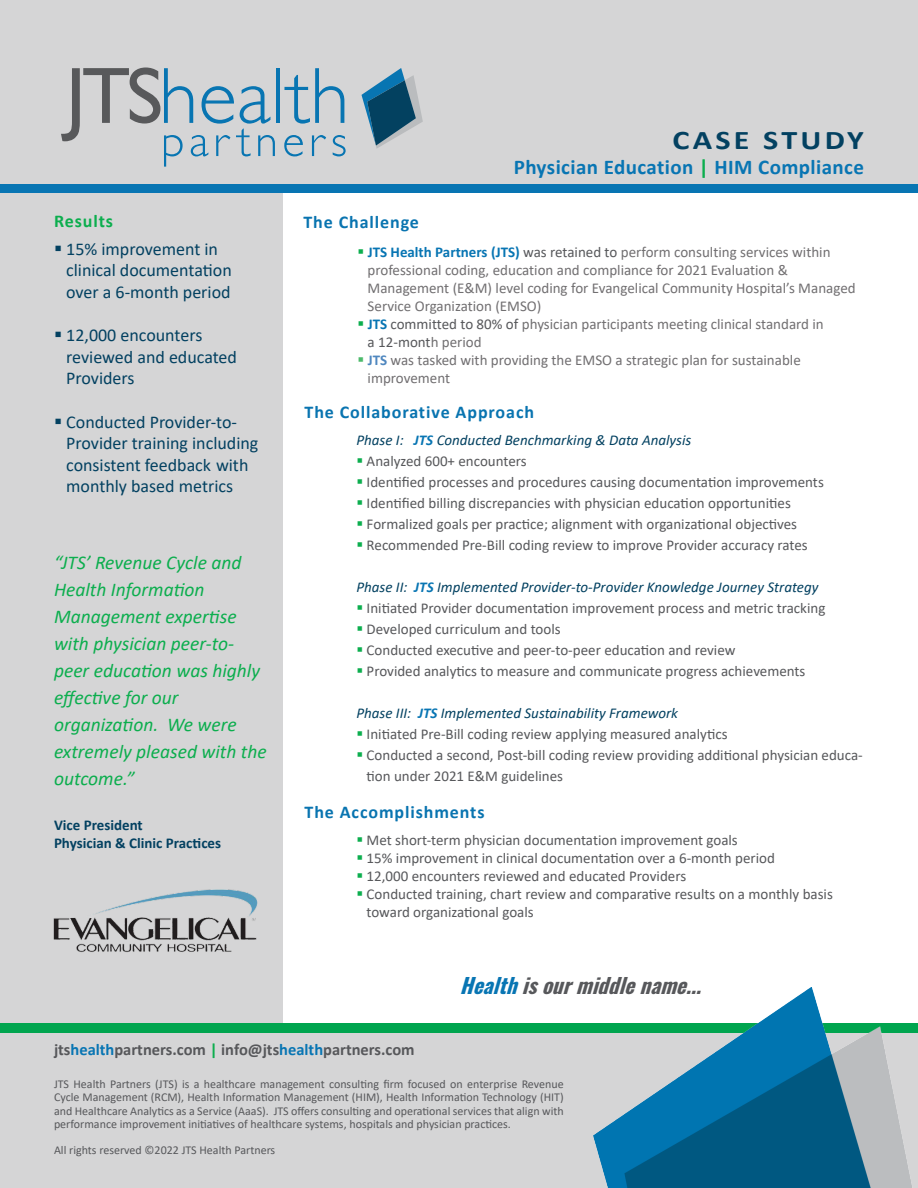
<style>
.page{position:relative;width:918px;height:1188px;background:#fff}
.page>*{position:absolute;margin:0;border:0;box-sizing:border-box;transform-origin:0 0}
.t1{font:700 27px "Calibri";letter-spacing:.1em;color:#034161;scale:1.19 1}
.t2{font:700 21px "Calibri";letter-spacing:.02em;color:#0875b3}
.t3{font:italic 700 21px "Oswald";color:#57585b}
.t4{font:italic 19.5px/27px "Calibri";color:#0cae4e}
.t5{font:18px/21.6px "Calibri";color:#034161}
.t6{font:700 18px "Calibri";letter-spacing:.05em;color:#0974b0}
.t7{font:700 18px "Calibri";letter-spacing:.05em;color:#0cae4e}
.t8{font:700 16.5px "Calibri";color:#57585b}
.t9{font:15px/21px "Calibri";color:#57585b}
.t10{font:15px/18px "Calibri";color:#716f71}
.t11{font:italic 15px "Calibri";color:#034161}
.t12{font:700 15px/18px "Calibri";color:#034161}
.t13{font:12px/13.5px "Calibri";color:#57585b;text-align:justify}
.s1{color:#0cae4e}
.s2{font-weight:700;color:#0875b3}
.s3{color:#57585b}
.s4{color:#4cba6b}
.s5{font-weight:700;color:#4f87bf}
.s6{color:#0875b3}
</style>
<div class="page">
<div style="left:0;top:0;width:918px;height:192px;background:#d5d5d6"></div>
<div style="left:0;top:193px;width:283px;height:830px;background:#d5d5d6"></div>
<div style="left:0;top:1023px;width:918px;height:165px;background:#d5d5d6"></div>
<div style="left:0;top:184px;width:918px;height:9px;background:#0875b3"></div>
<div style="left:0;top:1023px;width:918px;height:10px;background:#00a54f"></div>
<img style="left:53px;top:889px;width:205px;height:63px">
<hr style="left:277px;top:68px;width:3px;height:55px;background:#0875b2">
<svg style="left:284px;top:68px;width:60px;height:56px"></svg>
<svg style="left:61px;top:68px;width:214px;height:99px"></svg>
<svg style="left:284px;top:135px;width:19px;height:21px"></svg>
<svg style="left:312px;top:135px;width:14px;height:21px"></svg>
<svg style="left:333px;top:135px;width:13px;height:21px"></svg>
<svg style="left:362px;top:68px;width:61px;height:80px"></svg>
<img style="left:593px;top:988px;width:319px;height:200px">
<p class="t7" style="left:54px;top:209px;width:61px">Results</p>
<p class="t5" style="left:66px;top:238px;width:167px;text-indent:-12px">▪ 15% improvement in clinical documentation over a 6-month period</p>
<p class="t5" style="left:66px;top:324px;width:172px;text-indent:-12px">▪ 12,000 encounters reviewed and educated<br>Providers</p>
<p class="t5" style="left:66px;top:410px;width:194px;text-indent:-12px">▪ Conducted Provider-to-<br>Provider training including consistent feedback with monthly based metrics</p>
<p class="t4" style="left:54px;top:548px;width:214px">“JTS’ Revenue Cycle and<br>Health Information<br>Management expertise with physician peer-to&shy;peer education was highly effective for our organization. We were extremely pleased with the outcome.”</p>
<p class="t12" style="left:54px;top:815px;width:169px">Vice President<br>Physician &amp; Clinic Practices</p>
<p class="t1" style="left:673px;top:121px;width:162px">CASE STUDY</p>
<p class="t2" style="left:514px;top:153px;width:352px">Physician Education <span class="s1">|</span> HIM Compliance</p>
<p class="t6" style="left:303px;top:210px;width:117px">The Challenge</p>
<p class="t10" style="left:368px;top:243px;width:490px;text-indent:-10px"><span class="s1">▪</span> <span class="s2">JTS Health Partners (JTS)</span> <span class="s3">was retained to</span> perform consulting services within professional coding, education and compliance for 2021 Evaluation &amp; Management (E&amp;M) level coding for Evangelical Community Hospital’s Managed Service Organization (EMSO)</p>
<p class="t10" style="left:368px;top:315px;width:458px;text-indent:-10px"><span class="s1">▪</span> <span class="s2">JTS</span> <span class="s3">committed to 80% of</span> physician participants meeting clinical standard in <span class="s3">a 12-mont</span>h period</p>
<p class="t10" style="left:368px;top:351px;width:435px;text-indent:-10px"><span class="s4">▪</span> <span class="s5">JTS</span> was tasked with providing the EMSO a strategic plan for sustainable improvement</p>
<p class="t6" style="left:305px;top:399px;width:231px">The Collaborative Approach</p>
<p class="t11" style="left:356px;top:430px;width:336px">Phase I: <span class="s2">JTS</span> Conducted Benchmarking &amp; Data Analysis</p>
<p class="t9" style="left:356px;top:450px;width:172px"><span class="s1">▪</span> Analyzed 600+ encounters</p>
<p class="t9" style="left:356px;top:471px;width:469px"><span class="s1">▪</span> Identified processes and procedures causing documentation improvements</p>
<p class="t9" style="left:356px;top:492px;width:436px"><span class="s1">▪</span> Identified billing discrepancies with physician education opportunities</p>
<p class="t9" style="left:356px;top:513px;width:442px"><span class="s1">▪</span> Formalized goals per practice; alignment with organizational objectives</p>
<p class="t9" style="left:356px;top:534px;width:453px"><span class="s1">▪</span> Recommended Pre-Bill coding review to improve Provider accuracy rates</p>
<p class="t11" style="left:356px;top:577px;width:464px">Phase II: <span class="s2">JTS</span> Implemented Provider-to-Provider Knowledge Journey Strategy</p>
<p class="t9" style="left:356px;top:597px;width:471px"><span class="s1">▪</span> Initiated Provider documentation improvement process and metric tracking</p>
<p class="t9" style="left:356px;top:618px;width:206px"><span class="s1">▪</span> Developed curriculum and tools</p>
<p class="t9" style="left:356px;top:639px;width:381px"><span class="s1">▪</span> Conducted executive and peer-to-peer education and review</p>
<p class="t9" style="left:356px;top:660px;width:451px"><span class="s1">▪</span> Provided analytics to measure and communicate progress achievements</p>
<p class="t11" style="left:356px;top:703px;width:323px">Phase III: <span class="s2">JTS</span> Implemented Sustainability Framework</p>
<p class="t9" style="left:356px;top:723px;width:373px"><span class="s1">▪</span> Initiated Pre-Bill coding review applying measured analytics</p>
<p class="t9" style="left:367px;top:744px;width:498px;text-indent:-10px"><span class="s1">▪</span> Conducted a second, Post-bill coding review providing additional physician educa&shy;tion under 2021 E&amp;M guidelines</p>
<p class="t6" style="left:305px;top:799px;width:182px">The Accomplishments</p>
<p class="t9" style="left:356px;top:830px;width:383px"><span class="s1">▪</span> Met short-term physician documentation improvement goals</p>
<p class="t9" style="left:356px;top:848px;width:420px"><span class="s1">▪</span> 15% improvement in clinical documentation over a 6-month period</p>
<p class="t9" style="left:356px;top:866px;width:331px"><span class="s1">▪</span> 12,000 encounters reviewed and educated Providers</p>
<p class="t9" style="left:367px;top:885px;width:468px;line-height:18px;text-indent:-10px"><span class="s1">▪</span> Conducted training, chart review and comparative results on a monthly basis toward organizational goals</p>
<p class="t3" style="left:460px;top:974px;width:253px"><span class="s6">Health</span> isourmiddlename...</p>
<p class="t8" style="left:54px;top:1038px;width:362px">jts<span class="s6">health</span>partners.com <span class="s1">|</span> info@jts<span class="s6">health</span>partners.com</p>
<p class="t13" style="left:54px;top:1077px;width:511px">JTS Health Partners (JTS) is a healthcare management consulting firm focused on enterprise Revenue Cycle Management (RCM), Health Information Management (HIM), Health Information Technology (HIT) and Healthcare Analytics as a Service (AaaS). JTS offers consulting and operational services that align with performance improvement initiatives of healthcare systems, hospitals and physician practices.</p>
<p class="t13" style="left:54px;top:1143px;width:223px">All rights reserved ©2022 JTS Health Partners</p>
</div>
